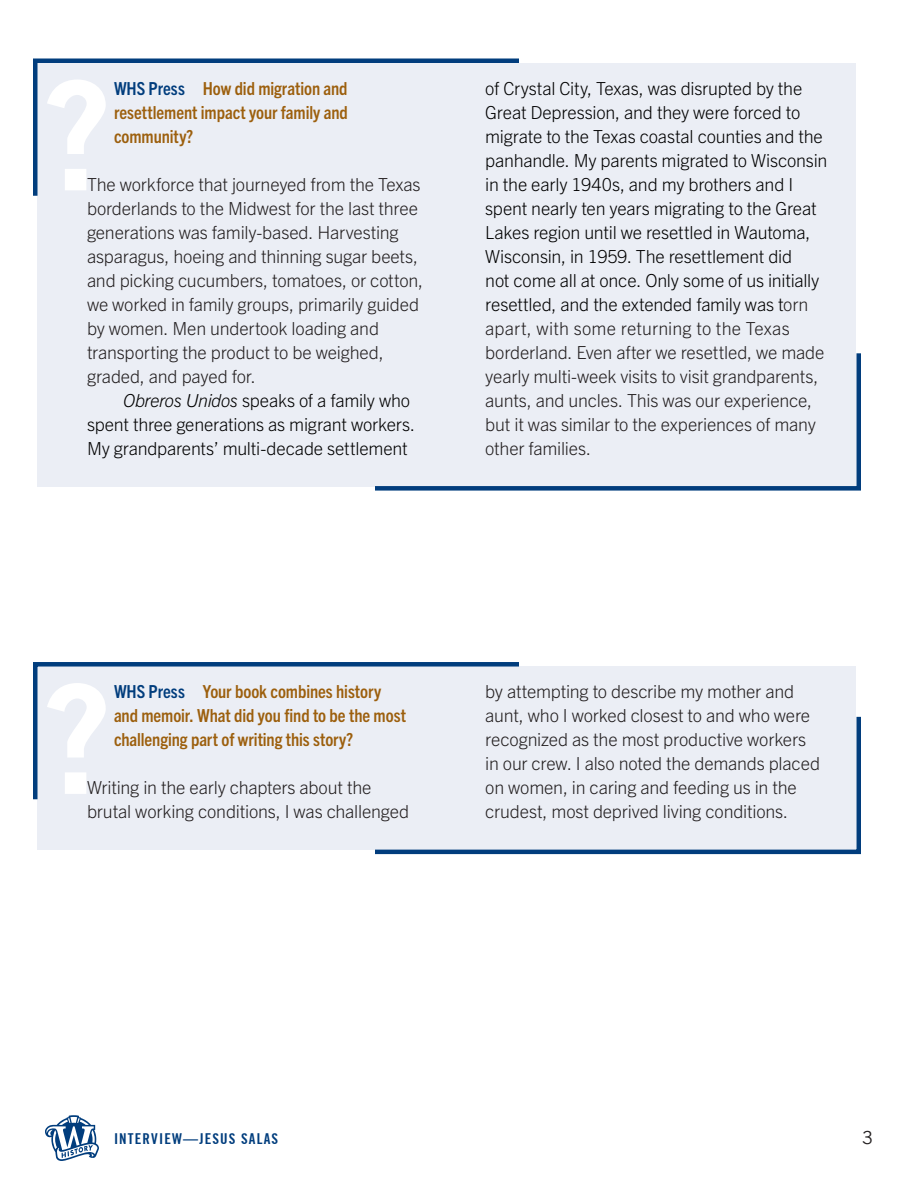
<style>
.page{position:relative;width:918px;height:1188px;background:#fff}
.page>*{position:absolute;margin:0;border:0;box-sizing:border-box;transform-origin:0 0}
.Interview_-_Answer{font:300 18px/24px "Trade Gothic Next LT Pro";letter-spacing:-.01em;color:#000}
.Interview_-_Answer-2{font:300 18px/24px "Trade Gothic Next LT Pro";letter-spacing:-.01em;color:#231f20}
.Interview_-_Question{font:700 condensed 18px/24px "Trade Gothic Next LT Pro";letter-spacing:-.005em;color:#9c5f0d}
.t1{font:18px "Trade Gothic LT Std";color:#231f20}
.t2{font:15px "Trade Gothic LT Std Cn 20";letter-spacing:.075em;color:#013d7d}
.s1{color:#013d7d}
.s2{font-style:italic}
.s3{color:#231f20}
</style>
<div class="page">
<svg style="left:45px;top:1115px;width:54px;height:46px"></svg>
<div style="left:38px;top:667px;width:818px;height:183px;background:#ebeef5"></div>
<svg style="left:33px;top:662px;width:491px;height:142px"></svg>
<svg style="left:370px;top:712px;width:491px;height:143px"></svg>
<div style="left:38px;top:63px;width:818px;height:424px;background:#ebeef5"></div>
<svg style="left:33px;top:58px;width:486px;height:142px"></svg>
<svg style="left:375px;top:353px;width:486px;height:138px"></svg>
<p class="Interview_-_Question" style="left:114px;top:75px;width:235px;text-align:justify"><span class="s1">WHS Press</span> How did migration and resettlement impact your family and community?</p>
<p class="Interview_-_Answer-2" style="left:87px;top:171px;width:338px">The workforce that journeyed from the Texas borderlands to the Midwest for the last three generations was family-based. Harvesting asparagus, hoeing and thinning sugar beets, and picking cucumbers, tomatoes, or cotton, we worked in family groups, primarily guided by women. Men undertook loading and transporting the product to be weighed, graded, and payed for.</p>
<p class="Interview_-_Answer" style="left:87px;top:387px;width:330px;text-indent:36px"><span class="s2">Obreros Unidos</span> speaks of a family who spent three generations as migrant workers.<br>My grandparents’ multi-decade settlement</p>
<p class="Interview_-_Answer" style="left:485px;top:75px;width:344px">of Crystal City, Texas, was disrupted by the Great Depression, and they were forced to migrate to the Texas coastal counties and the panhandle. My parents migrated to Wisconsin in the early 1940s, and my brothers and I spent nearly ten years migrating to the Great Lakes region until we resettled in Wautoma, Wisconsin, in 1959. The resettlement did<br>not come all at once. Only some of us initially resettled, and the extended family was t<span class="s3">orn apart, with some returning to the Texas borderland. Even after we resettled, we made yearly multi-week visits to visit grandparents, aunts, and uncles. This was our experience, but it was similar to the experiences of many other families.</span></p>
<p class="Interview_-_Question" style="left:114px;top:679px;width:294px"><span class="s1">WHS Press</span> Your book combines history and memoir. What did you find to be the most challenging part of writing this story?</p>
<p class="Interview_-_Answer-2" style="left:87px;top:775px;width:324px">Writing in the early chapters about the brutal working conditions, I was challenged</p>
<p class="Interview_-_Answer-2" style="left:485px;top:679px;width:336px">by attempting to describe my mother and aunt, who I worked closest to and who were recognized as the most productive workers in our crew. I also noted the demands placed on women, in caring and feeding us in the crudest, most deprived living conditions.</p>
<p class="t2" style="left:114px;top:1129px;width:166px">INTERVIEW—JESUS SALAS</p>
<p class="t1" style="left:862px;top:1126px;width:12px">3</p>
</div>
